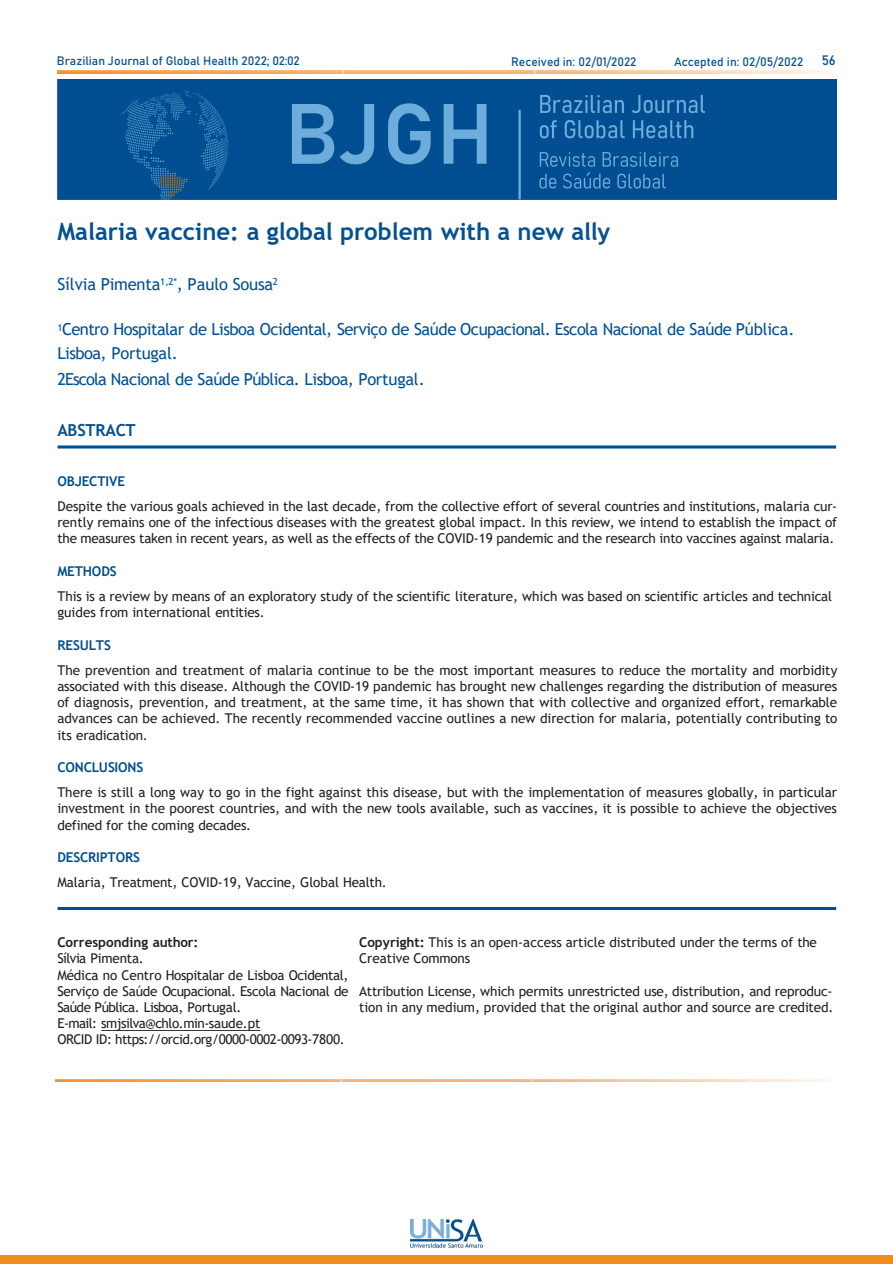
<style>
.page{position:relative;width:893px;height:1264px;background:#fff}
.page>*{position:absolute;margin:0;border:0;box-sizing:border-box;transform-origin:0 0}
.t1{font:700 24px "Trebuchet MS";color:#055090}
.t2{font:16.5px/24px "Trebuchet MS";letter-spacing:-.03em;color:#055090}
.t3{font:16.5px "Trebuchet MS";letter-spacing:-.01em;color:#055090}
.t4{font:700 16.5px "Trebuchet MS";letter-spacing:-.015em;color:#01508e}
.t5{font:13.5px/16.2px "Trebuchet MS";letter-spacing:-.01em;color:#231f20;text-align:justify}
.t6{font:13.5px "Trebuchet MS";letter-spacing:-.03em;color:#231f20}
.t7{font:700 13.5px "Trebuchet MS";letter-spacing:-.01em;color:#01508e}
.t8{font:13.5px "Trebuchet MS";letter-spacing:-.04em;color:#231f20}
.t9{font:700 13.5px "Trebuchet MS";letter-spacing:-.005em;color:#231f20}
.t10{font:700 13.5px "Trebuchet MS";letter-spacing:-.01em;color:#01508d}
.t11{font:13.5px "Bahnschrift";color:#01508e}
.t12{font:12px "Bahnschrift";color:#055090}
.s1{font-weight:700}
</style>
<div class="page">
<img style="left:57px;top:71px;width:771px;height:2px">
<div style="left:0;top:1254px;width:892px;height:9px;background:#f18d20"></div>
<img style="left:410px;top:1219px;width:73px;height:28px">
<hr style="left:58px;top:906px;width:778px;height:3px;background:#01508e">
<hr style="left:58px;top:445px;width:778px;height:3px;background:#01508e">
<img style="left:57px;top:79px;width:779px;height:120px">
<img style="left:55px;top:1079px;width:771px;height:2px">
<p class="t12" style="left:57px;top:52px;width:244px">Brazilian Journal of Global Health 2022; 02:02</p>
<p class="t11" style="left:821px;top:50px;width:15px">56</p>
<p class="t12" style="left:511px;top:53px;width:127px">Received in: 02/01/2022</p>
<p class="t12" style="left:674px;top:53px;width:130px">Accepted in: 02/05/2022</p>
<p class="t1" style="left:57px;top:216px;width:554px">Malaria vaccine: a global problem with a new ally</p>
<p class="t3" style="left:57px;top:273px;width:222px">Sílvia Pimenta<sup>1,2*</sup>, Paulo Sousa<sup>2</sup></p>
<p class="t2" style="left:57px;top:317px;width:738px"><sup>1</sup>Centro Hospitalar de Lisboa Ocidental, Serviço de Saúde Ocupacional. Escola Nacional de Saúde Pública.<br>Lisboa, Portugal.</p>
<p class="t2" style="left:57px;top:367px;width:369px">2Escola Nacional de Saúde Pública. Lisboa, Portugal.</p>
<p class="t4" style="left:57px;top:419px;width:80px">ABSTRACT</p>
<p class="t10" style="left:57px;top:472px;width:69px">OBJECTIVE</p>
<p class="t5" style="left:57px;top:497px;width:781px">Despite the various goals achieved in the last decade, from the collective effort of several countries and institutions, malaria cur&shy;rently remains one of the infectious diseases with the greatest global impact. In this review, we intend to establish the impact of the measures taken in recent years, as well as the effects of the COVID-19 pandemic and the research into vaccines against malaria.</p>
<p class="t7" style="left:57px;top:562px;width:61px">METHODS</p>
<p class="t5" style="left:57px;top:587px;width:776px">This is a review by means of an exploratory study of the scientific literature, which was based on scientific articles and technical</p>
<p class="t5" style="left:57px;top:604px;width:209px">guides from international entities.</p>
<p class="t7" style="left:57px;top:636px;width:55px">RESULTS</p>
<p class="t5" style="left:57px;top:661px;width:781px">The prevention and treatment of malaria continue to be the most important measures to reduce the mortality and morbidity associated with this disease. Although the COVID-19 pandemic has brought new challenges regarding the distribution of measures of diagnosis, prevention, and treatment, at the same time, it has shown that with collective and organized effort, remarkable advances can be achieved. The recently recommended vaccine outlines a new direction for malaria, potentially contributing to its eradication.</p>
<p class="t7" style="left:57px;top:758px;width:87px">CONCLUSIONS</p>
<p class="t5" style="left:57px;top:784px;width:781px">There is still a long way to go in the fight against this disease, but with the implementation of measures globally, in particular investment in the poorest countries, and with the new tools available, such as vaccines, it is possible to achieve the objectives defined for the coming decades.</p>
<p class="t7" style="left:57px;top:848px;width:84px">DESCRIPTORS</p>
<p class="t5" style="left:57px;top:874px;width:331px">Malaria, Treatment, COVID-19, Vaccine, Global Health.</p>
<p class="t9" style="left:57px;top:933px;width:143px">Corresponding author:</p>
<p class="t5" style="left:57px;top:950px;width:88px">Sílvia Pimenta.</p>
<p class="t5" style="left:57px;top:966px;width:293px">Médica no Centro Hospitalar de Lisboa Ocidental, Serviço de Saúde Ocupacional. Escola Nacional de Saúde Pública. Lisboa, Portugal.</p>
<p class="t8" style="left:57px;top:1014px;width:204px">E-mail: smjsilva@chlo.min-saude.pt</p>
<p class="t6" style="left:57px;top:1030px;width:289px">ORCID ID: https://orcid.org/0000-0002-0093-7800.</p>
<p class="t5" style="left:359px;top:934px;width:459px"><span class="s1">Copyright:</span> This is an open-access article distributed under the terms of the<br>Creative Commons</p>
<p class="t5" style="left:359px;top:982px;width:476px">Attribution License, which permits unrestricted use, distribution, and reproduc&shy;tion in any medium, provided that the original author and source are credited.</p>
</div>
